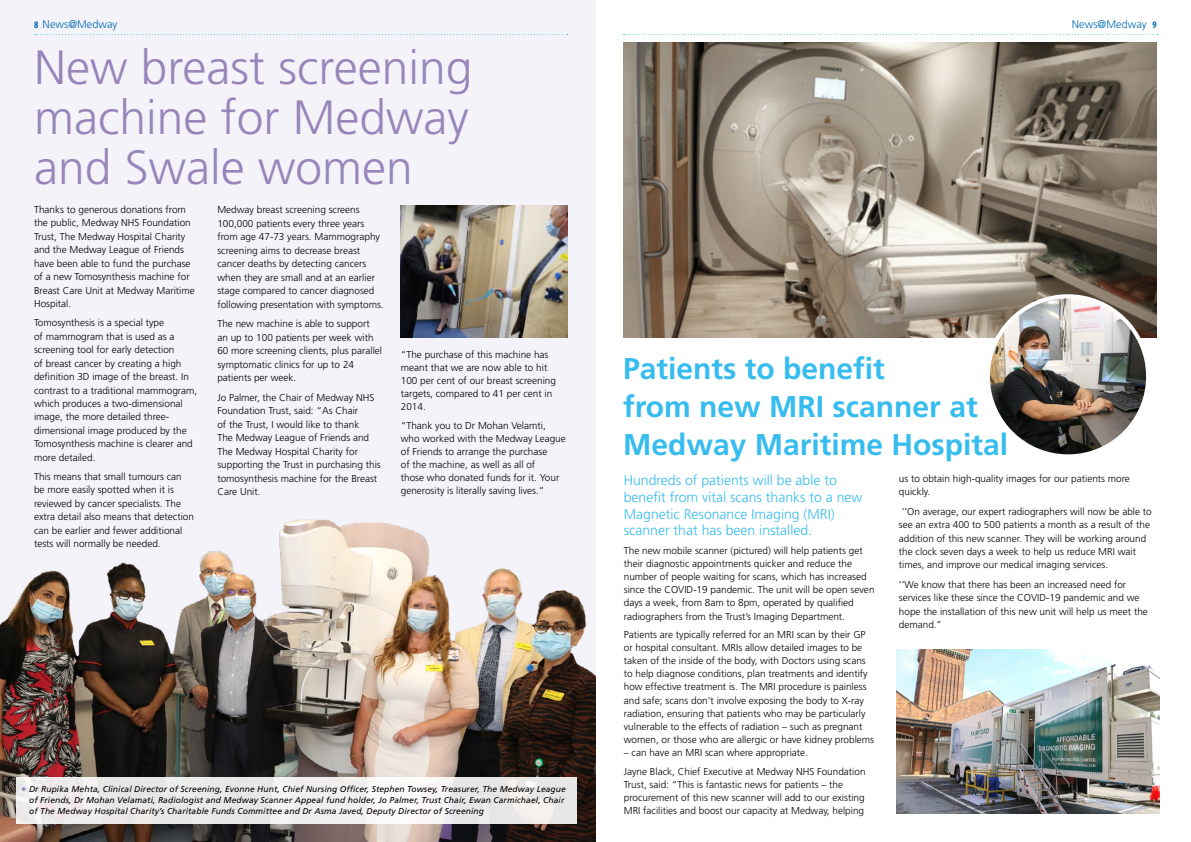
<style>
.page{position:relative;width:1191px;height:842px;background:#fff}
.page>*{position:absolute;margin:0;border:0;box-sizing:border-box;transform-origin:0 0}
.t1{font:300 48px/50px "Frutiger LT Std";color:#9886bb;text-align:justify}
.t2{font:700 30px/38px "Frutiger LT Std";color:#36bcee}
.t3{font:300 14px/16.9px "Frutiger LT Std";color:#36bcee}
.t4{font:300 11px "Frutiger LT Std";color:#006ab4}
.t5{font:300 10px/13.5px "Frutiger LT Std";color:#000}
.t6{font:italic 8.5px/11px "Frutiger LT Std";letter-spacing:.01em;color:#000}
.s1{font-family:"Myriad Pro";font-weight:700;font-stretch:condensed;font-size:10px}
</style>
<div class="page">
<svg style="left:623px;top:34px;width:535px;height:1px"></svg>
<div style="left:0;top:0;width:595px;height:842px;background:#f4f3f9"></div>
<img style="left:0;top:519px;width:595px;height:323px">
<svg style="left:35px;top:34px;width:532px;height:1px"></svg>
<img style="left:401px;top:205px;width:166px;height:132px">
<img style="left:624px;top:43px;width:533px;height:294px">
<img style="left:980px;top:289px;width:175px;height:166px">
<img style="left:896px;top:649px;width:263px;height:165px">
<svg style="left:16px;top:777px;width:560px;height:46px;fill:#edebea"></svg>
<svg style="left:22px;top:787px;width:3px;height:4px"></svg>
<p class="t4" style="left:34px;top:18px;width:85px"><span class="s1">8</span> News@Medway</p>
<h1 class="t1" style="left:34px;top:43px;width:440px">New breast screening machine for Medway and Swale women</h1>
<p class="t5" style="left:34px;top:203px;width:162px">Thanks to generous donations from the public, Medway NHS Foundation<br>Trust, The Medway Hospital Charity and the Medway League of Friends have been able to fund the purchase of a new Tomosynthesis machine for<br>Breast Care Unit at Medway Maritime<br>Hospital.</p>
<p class="t5" style="left:34px;top:316px;width:165px">Tomosynthesis is a special type<br>of mammogram that is used as a screening tool for early detection<br>of breast cancer by creating a high definition 3D image of the breast. In contrast to a traditional mammogram, which produces a two-dimensional image, the more detailed three&shy;dimensional image produced by the<br>Tomosynthesis machine is clearer and more detailed.</p>
<p class="t5" style="left:34px;top:470px;width:161px">This means that small tumours can be more easily spotted when it is reviewed by cancer specialists. The extra detail also means that detection can be earlier and fewer additional tests will normally be needed.</p>
<p class="t5" style="left:217px;top:203px;width:168px">Medway breast screening screens 100,000 patients every three years from age 47-73 years. Mammography screening aims to decrease breast cancer deaths by detecting cancers when they are small and at an earlier stage compared to cancer diagnosed following presentation with symptoms.</p>
<p class="t5" style="left:217px;top:317px;width:166px">The new machine is able to support an up to 100 patients per week with<br>60 more screening clients, plus parallel symptomatic clinics for up to 24 patients per week.</p>
<p class="t5" style="left:217px;top:390px;width:165px">Jo Palmer, the Chair of Medway NHS<br>Foundation Trust, said: “As Chair<br>of the Trust, I would like to thank<br>The Medway League of Friends and<br>The Medway Hospital Charity for supporting the Trust in purchasing this tomosynthesis machine for the Breast<br>Care Unit.</p>
<p class="t5" style="left:401px;top:348px;width:157px;line-height:13px">“The purchase of this machine has meant that we are now able to hit<br>100 per cent of our breast screening targets, compared to 41 per cent in<br>2014.</p>
<p class="t5" style="left:401px;top:419px;width:167px;line-height:13px">“Thank you to Dr Mohan Velamti, who worked with the Medway League of Friends to arrange the purchase<br>of the machine, as well as all of<br>those who donated funds for it. Your generosity is literally saving lives.”</p>
<p class="t6" style="left:29px;top:783px;width:538px">Dr Rupika Mehta, Clinical Director of Screening, Evonne Hunt, Chief Nursing Officer, Stephen Towsey, Treasurer, The Medway League of Friends, Dr Mohan Velamati, Radiologist and Medway Scanner Appeal fund holder, Jo Palmer, Trust Chair, Ewan Carmichael, Chair of The Medway Hospital Charity’s Charitable Funds Committee and Dr Asma Javed, Deputy Director of Screening</p>
<p class="t4" style="left:1072px;top:18px;width:86px">News@Medway <span class="s1">9</span></p>
<h2 class="t2" style="left:623px;top:350px;width:387px">Patients to benefit<br>from new MRI scanner at<br>Medway Maritime Hospital</h2>
<h3 class="t3" style="left:624px;top:472px;width:240px">Hundreds of patients will be able to benefit from vital scans thanks to a new Magnetic Resonance Imaging (MRI) scanner that has been installed.</h3>
<p class="t5" style="left:624px;top:544px;width:252px;line-height:13.1px">The new mobile scanner (pictured) will help patients get their diagnostic appointments quicker and reduce the number of people waiting for scans, which has increased since the COVID-19 pandemic. The unit will be open seven days a week, from 8am to 8pm, operated by qualified radiographers from the Trust’s Imaging Department.</p>
<p class="t5" style="left:624px;top:628px;width:252px;line-height:13.1px">Patients are typically referred for an MRI scan by their GP or hospital consultant. MRIs allow detailed images to be taken of the inside of the body, with Doctors using scans to help diagnose conditions, plan treatments and identify how effective treatment is. The MRI procedure is painless and safe; scans don't involve exposing the body to X-ray radiation, ensuring that patients who may be particularly vulnerable to the effects of radiation – such as pregnant women, or those who are allergic or have kidney problems</p>
<p class="t5" style="left:624px;top:743px;width:243px;line-height:18.7px">– can have an MRI scan where appropriate.<br>Jayne Black, Chief Executive at Medway NHS Foundation</p>
<p class="t5" style="left:624px;top:778px;width:242px;line-height:13.1px">Trust, said: “This is fantastic news for patients – the procurement of this new scanner will add to our existing<br>MRI facilities and boost our capacity at Medway, helping</p>
<p class="t5" style="left:899px;top:472px;width:232px">us to obtain high-quality images for our patients more quickly.</p>
<p class="t5" style="left:899px;top:504px;width:254px">‘’On average, our expert radiographers will now be able to see an extra 400 to 500 patients a month as a result of the addition of this new scanner. They will be working around the clock seven days a week to help us reduce MRI wait times, and improve our medical imaging services.</p>
<p class="t5" style="left:899px;top:577px;width:250px">‘’We know that there has been an increased need for services like these since the COVID-19 pandemic and we hope the installation of this new unit will help us meet the demand.’’</p>
</div>
